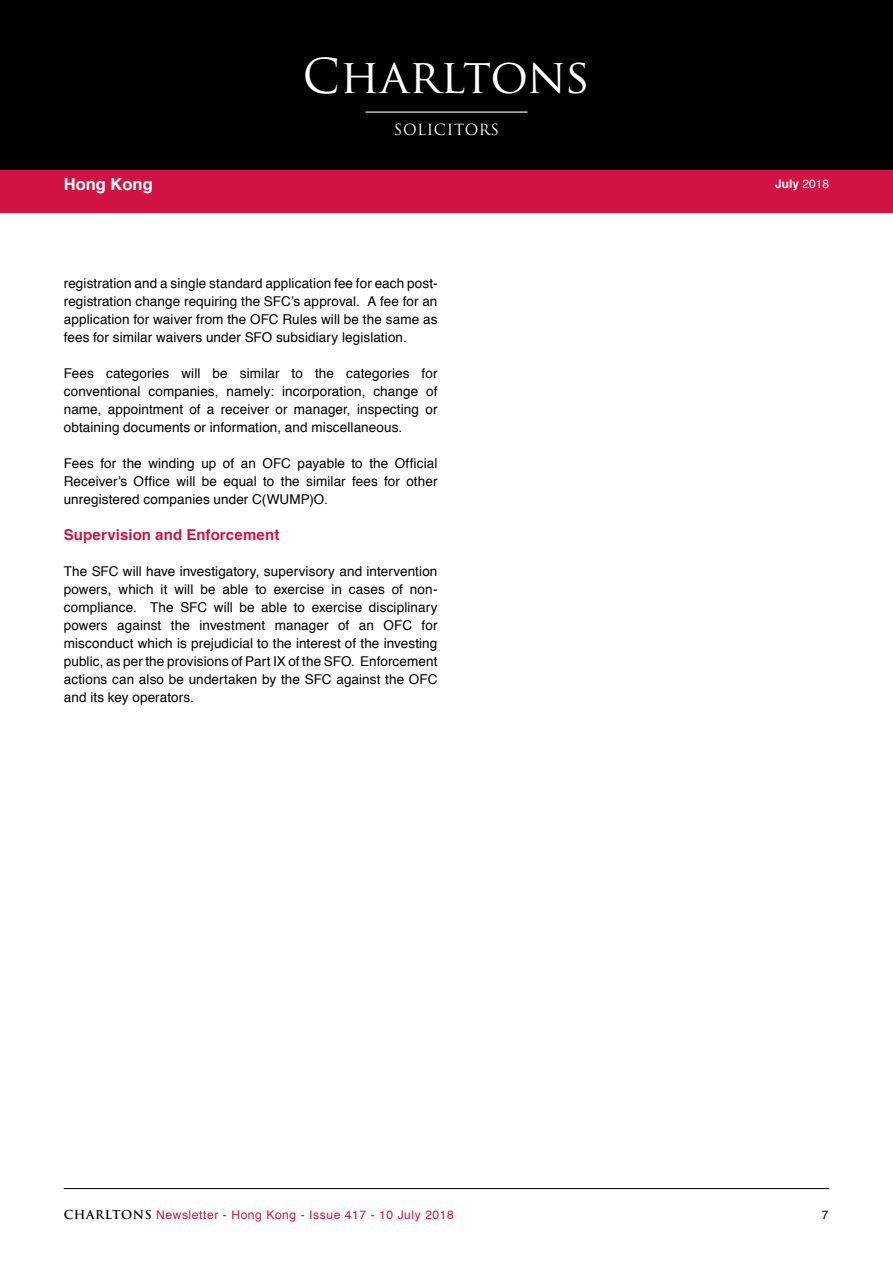
<style>
.page{position:relative;width:893px;height:1263px;background:#fff}
.page>*{position:absolute;margin:0;border:0;box-sizing:border-box;transform-origin:0 0}
.t1{font:46.8px "Trajan Pro";color:#fff}
.t2{font:700 16.5px "Helvetica";color:#fff}
.t3{font:700 15px "Helvetica";letter-spacing:.005em;color:#d21242}
.t4{font:15px "Trajan Pro";letter-spacing:.04em;color:#fff}
.t5{font:13.5px/18px "Helvetica";letter-spacing:.005em;color:#000;text-align:justify}
.t6{font:12px "Helvetica";letter-spacing:.05em;color:#d21242}
.t7{font:700 12px "Helvetica";color:#fff}
.t8{font:12px "Helvetica";color:#000}
.s1{font-weight:400}
.s2{font-family:"Trajan Pro";font-weight:700;color:#000}
</style>
<div class="page">
<div style="left:0;top:194px;width:893px;height:19px;background:#d21242"></div>
<hr style="left:64px;top:1188px;width:765px;height:1px;background:#000">
<div style="left:0;top:0;width:893px;height:170px;background:#000"></div>
<div style="left:0;top:170px;width:893px;height:32px;background:#d21242"></div>
<hr style="left:365px;top:112px;width:162px;height:1px;background:#fff">
<p class="t2" style="left:64px;top:171px;width:90px">Hong Kong</p>
<h1 class="t1" style="left:303px;top:47px;width:289px">Charltons</h1>
<p class="t4" style="left:394px;top:120px;width:107px">SOLICITORS</p>
<p class="t5" style="left:64px;top:275px;width:375px">registration and a single standard application fee for each post&shy;registration change requiring the SFC’s approval. A fee for an application for waiver from the OFC Rules will be the same as fees for similar waivers under SFO subsidiary legislation.</p>
<p class="t5" style="left:64px;top:365px;width:375px">Fees categories will be similar to the categories for conventional companies, namely: incorporation, change of name, appointment of a receiver or manager, inspecting or obtaining documents or information, and miscellaneous.</p>
<p class="t5" style="left:64px;top:455px;width:375px">Fees for the winding up of an OFC payable to the Official Receiver’s Office will be equal to the similar fees for other unregistered companies under C(WUMP)O.</p>
<p class="t3" style="left:64px;top:523px;width:217px">Supervision and Enforcement</p>
<p class="t5" style="left:64px;top:563px;width:375px">The SFC will have investigatory, supervisory and intervention powers, which it will be able to exercise in cases of non&shy;compliance. The SFC will be able to exercise disciplinary powers against the investment manager of an OFC for misconduct which is prejudicial to the interest of the investing public, as per the provisions of Part IX of the SFO. Enforcement actions can also be undertaken by the SFC against the OFC and its key operators.</p>
<p class="t7" style="left:775px;top:174px;width:56px">July <span class="s1">2018</span></p>
<p class="t6" style="left:64px;top:1206px;width:392px"><span class="s2">CHARLTONS</span> Newsletter - Hong Kong - Issue 417 - 10 July 2018</p>
<p class="t8" style="left:822px;top:1206px;width:8px">7</p>
</div>
